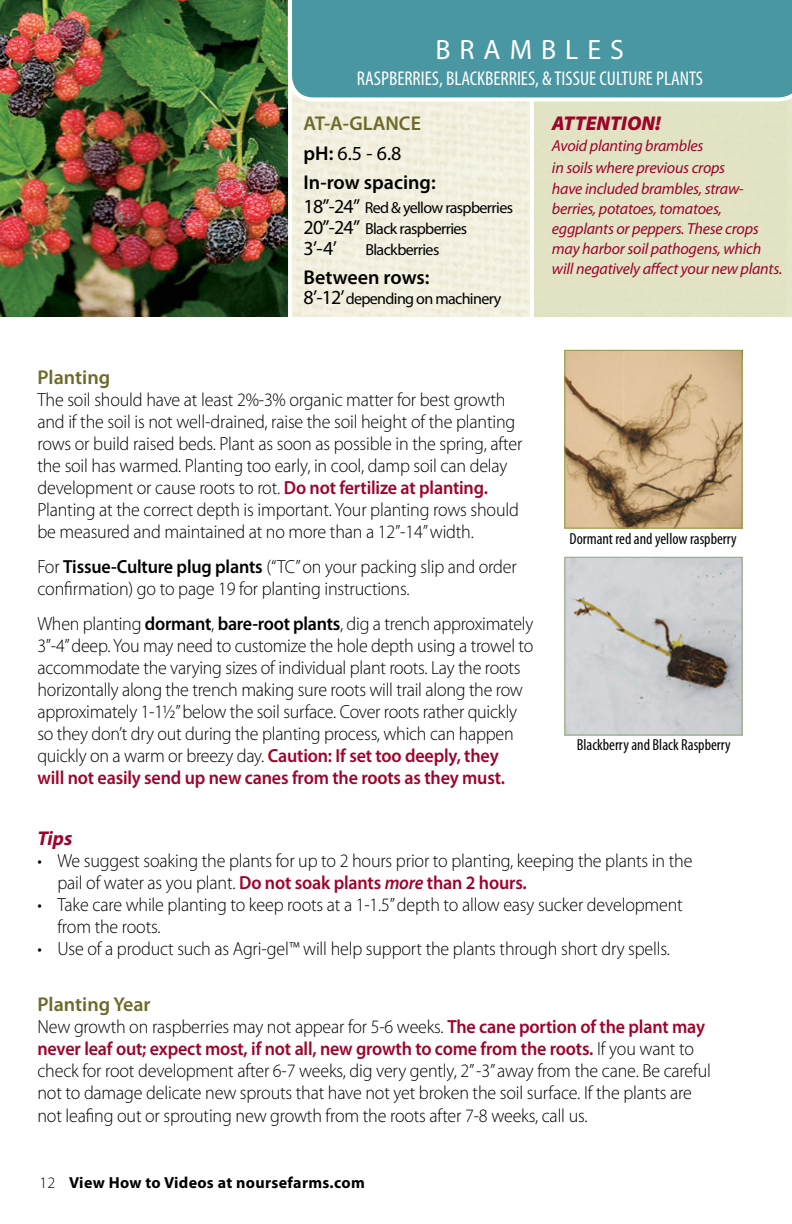
<style>
.page{position:relative;width:792px;height:1224px;background:#fff}
.page>*{position:absolute;margin:0;border:0;box-sizing:border-box;transform-origin:0 0}
.t1{font:28px "Myriad Pro";letter-spacing:.32em;color:#fff}
.t2{font:600 20px/29.8px "Myriad Pro";color:#000}
.t3{font:condensed 20px "Myriad Pro";color:#fff}
.t4{font:600 20px "Myriad Pro";color:#6c6a29}
.t5{font:italic 900 20px "Myriad Pro";color:#9e032a}
.t6{font:20px "Myriad Pro";color:#000}
.t7{font:italic 700 20px "Myriad Pro";color:#9e032a}
.t8{font:300 19px/22px "Myriad Pro";letter-spacing:-.01em;color:#000;scale:.95 1}
.t9{font:italic 16px/20.4px "Myriad Pro";letter-spacing:-.015em;color:#9e032a}
.t10{font:16px/21px "Myriad Pro";letter-spacing:-.04em;color:#000}
.t11{font:condensed 16px "Myriad Pro";color:#000}
.t12{font:700 16px "Myriad Pro";letter-spacing:.02em;color:#000}
.s1{color:#6c6a29}
.s2{font-weight:400}
.s3{font-size:20px}
.s4{font-weight:600;color:#9e032a}
.s5{font-weight:600}
.s6{font-weight:600;font-style:italic;color:#9e032a}
.s7{font-weight:300}
</style>
<div class="page">
<div style="left:786px;top:85px;width:6px;height:232px;background:#e4e6cb"></div>
<div style="left:534px;top:101px;width:252px;height:216px;background:#e2e3c4"></div>
<img style="left:0;top:0;width:288px;height:317px">
<div style="left:292px;top:0;width:500px;height:101px;background:#4897a2"></div>
<hr style="left:530px;top:99px;width:4px;height:238px;background:#fff">
<img style="left:566px;top:352px;width:174px;height:174px">
<div style="left:564px;top:350px;width:178px;height:178px;border:1px solid #8b9c47"></div>
<img style="left:566px;top:559px;width:174px;height:174px">
<div style="left:564px;top:557px;width:178px;height:178px;border:1px solid #91a776"></div>
<h1 class="t1" style="left:435px;top:33px;width:190px">BRAMBLES</h1>
<p class="t3" style="left:357px;top:66px;width:348px">RASPBERRIES, BLACKBERRIES, &amp; TISSUE CULTURE PLANTS</p>
<p class="t2" style="left:304px;top:108px;width:134px"><span class="s1">AT-A-GLANCE </span>pH: <span class="s2">6.5 - 6.8<br></span>In-row spacing:</p>
<p class="t10" style="left:304px;top:197px;width:211px"><span class="s3">18”-24”</span> Red &amp; yellow raspberries<br><span class="s3">20”-24”</span> Black raspberries</p>
<p class="t6" style="left:304px;top:236px;width:35px">3’-4’</p>
<p class="t10" style="left:365px;top:239px;width:75px">Blackberries</p>
<p class="t2" style="left:304px;top:262px;width:127px">Between rows:</p>
<p class="t10" style="left:304px;top:288px;width:199px"><span class="s3">8’-12’</span>depending on machinery</p>
<p class="t5" style="left:552px;top:110px;width:110px">ATTENTION!</p>
<p class="t9" style="left:552px;top:135px;width:232px">Avoid planting brambles<br>in soils where previous crops<br>have included brambles, straw&shy;berries, potatoes, tomatoes, eggplants or peppers. These crops may harbor soil pathogens, which will negatively affect your new plants.</p>
<p class="t4" style="left:37px;top:365px;width:74px">Planting</p>
<p class="t8" style="left:37px;top:388px;width:512px">The soil should have at least 2%-3% organic matter for best growth and if the soil is not well-drained, raise the soil height of the planting rows or build raised beds. Plant as soon as possible in the spring, after the soil has warmed. Planting too early, in cool, damp soil can delay development or cause roots to rot. <span class="s4">Do not fertilize at planting.<br></span>Planting at the correct depth is important. Your planting rows should be measured and maintained at no more than a 12”-14” width.</p>
<p class="t8" style="left:37px;top:555px;width:506px">For <span class="s5">Tissue-Culture plug plants</span> (“TC” on your packing slip and order confirmation) go to page 19 for planting instructions.</p>
<p class="t8" style="left:37px;top:612px;width:524px">When planting <span class="s5">dormant</span>, <span class="s5">bare-root plants</span>, dig a trench approximately 3”-4” deep. You may need to customize the hole depth using a trowel to accommodate the varying sizes of individual plant roots. Lay the roots horizontally along the trench making sure roots will trail along the row approximately 1-1½” below the soil surface. Cover roots rather quickly so they don’t dry out during the planting process, which can happen quickly on a warm or breezy day. <span class="s4">Caution: If set too deeply, they<br>will not easily send up new canes from the roots as they must.</span></p>
<p class="t11" style="left:569px;top:529px;width:169px">Dormant red and yellow raspberry</p>
<p class="t11" style="left:577px;top:735px;width:156px">Blackberry and Black Raspberry</p>
<p class="t7" style="left:37px;top:825px;width:37px">Tips</p>
<p class="t8" style="left:57px;top:849px;width:670px;text-indent:-20px">• We suggest soaking the plants for up to 2 hours prior to planting, keeping the plants in the pail of water as you plant. <span class="s4">Do not soak plants</span> <span class="s6">more</span> <span class="s4">than 2 hours.</span></p>
<p class="t8" style="left:57px;top:893px;width:660px;text-indent:-20px">• Take care while planting to keep roots at a 1-1.5” depth to allow easy sucker development from the roots.</p>
<p class="t8" style="left:37px;top:937px;width:667px">• Use of a product such as Agri-gel™ will help support the plants through short dry spells.</p>
<p class="t4" style="left:37px;top:991px;width:115px">Planting Year</p>
<p class="t8" style="left:37px;top:1015px;width:710px">New growth on raspberries may not appear for 5-6 weeks. <span class="s4">The cane portion of the plant may never leaf out; expect most, if not all, new growth to come from the roots.</span> If you want to check for root development after 6-7 weeks, dig very gently, 2” -3” away from the cane. Be careful not to damage delicate new sprouts that have not yet broken the soil surface. If the plants are not leafing out or sprouting new growth from the roots after 7-8 weeks, call us.</p>
<p class="t12" style="left:40px;top:1172px;width:327px"><span class="s7">12</span> View How to Videos at noursefarms.com</p>
</div>
